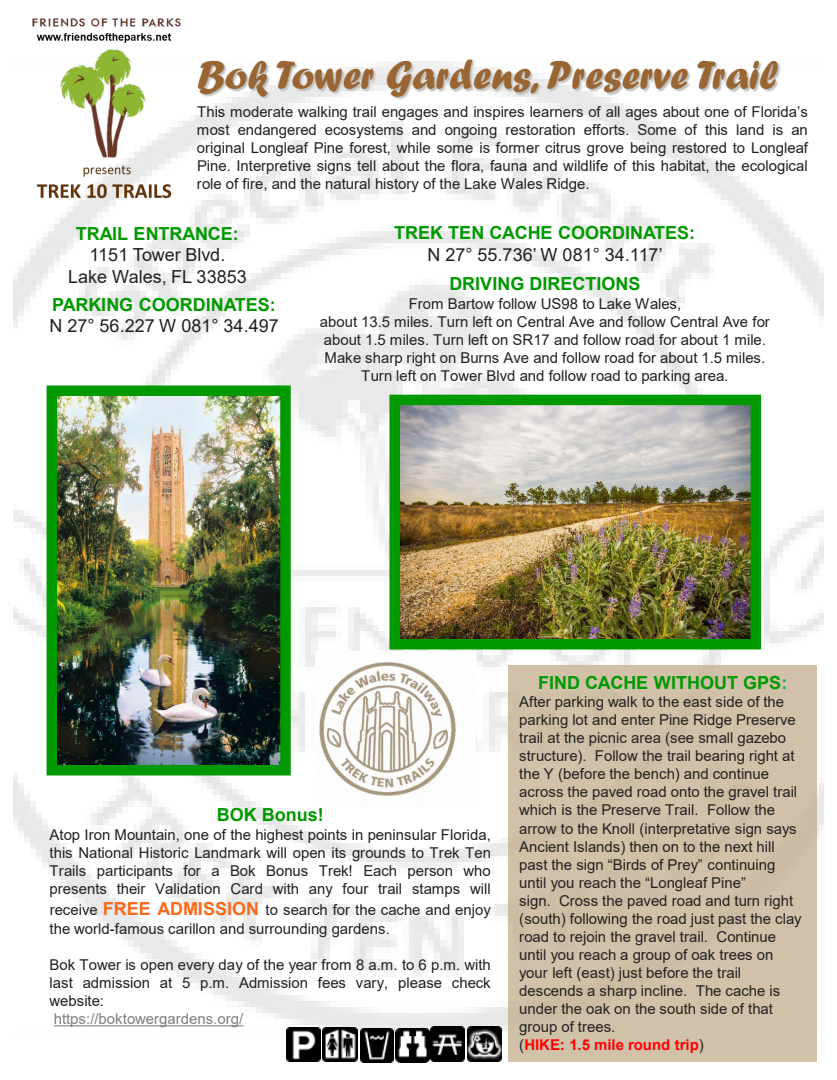
<style>
.page{position:relative;width:837px;height:1080px;background:#fff}
.page>*{position:absolute;margin:0;border:0;box-sizing:border-box;transform-origin:0 0}
.t1{font:42px "Forte";color:#963}
.t2{font:700 18px/21.6px "Arial";color:#090;text-align:center}
.t3{font:18px/21.6px "Arial";letter-spacing:.005em;color:#231f20;text-align:center}
.t4{font:15px/18px "Arial";color:#231f20}
.s1{font-weight:400;color:#231f20}
.s2{font-weight:700;color:#090}
.s3{font-weight:700;font-size:18px;color:#f96a1b}
.s4{color:#7b7d80}
.s5{color:#00b050}
.s6{font-weight:700;color:#f00}
</style>
<div class="page">
<img style="left:14px;top:128px;width:809px;height:934px">
<img style="left:184px;top:60px;width:597px;height:68px">
<svg style="left:54px;top:1025px;width:189px;height:1px"></svg>
<div style="left:508px;top:666px;width:309px;height:396px;background:#d1c1a9"></div>
<img style="left:58px;top:397px;width:222px;height:368px">
<div style="left:47px;top:386px;width:244px;height:390px;border:10px solid #090"></div>
<img style="left:286px;top:1027px;width:34px;height:35px">
<img style="left:323px;top:1027px;width:34px;height:35px">
<img style="left:360px;top:1029px;width:34px;height:34px">
<img style="left:396px;top:1029px;width:34px;height:34px">
<img style="left:468px;top:1027px;width:34px;height:34px">
<img style="left:431px;top:1027px;width:34px;height:34px">
<img style="left:400px;top:406px;width:350px;height:233px">
<div style="left:389px;top:395px;width:372px;height:255px;border:10px solid #090"></div>
<img style="left:316px;top:651px;width:159px;height:157px">
<img style="left:25px;top:18px;width:159px;height:197px">
<p class="t1" style="left:197px;top:51px;width:583px">Bok Tower Gardens, Preserve Trail</p>
<p class="t4" style="left:197px;top:103px;width:612px;text-align:justify">This moderate walking trail engages and inspires learners of all ages about one of Florida’s most endangered ecosystems and ongoing restoration efforts. Some of this land is an original Longleaf Pine forest, while some is former citrus grove being restored to Longleaf Pine. Interpretive signs tell about the flora, fauna and wildlife of this habitat, the ecological role of fire, and the natural history of the Lake Wales Ridge.</p>
<p class="t2" style="left:394px;top:222px;width:303px">TREK TEN CACHE COORDINATES:<br><span class="s1">N 27° 55.736’ W 081° 34.117’</span></p>
<p class="t3" style="left:49px;top:294px;width:231px;text-align:left"><span class="s2">PARKING COORDINATES:<br></span>N 27° 56.227 W 081° 34.497</p>
<p class="t3" style="left:68px;top:222px;width:180px"><span class="s2">TRAIL ENTRANCE:<br></span>1151 Tower Blvd.<br>Lake Wales, FL 33853</p>
<p class="t2" style="left:449px;top:273px;width:193px">DRIVING DIRECTIONS</p>
<p class="t4" style="left:320px;top:294px;width:452px;text-align:center">From Bartow follow US98 to Lake Wales,<br>about 13.5 miles. Turn left on Central Ave and follow Central Ave for about 1.5 miles. Turn left on SR17 and follow road for about 1 mile.<br>Make sharp right on Burns Ave and follow road for about 1.5 miles.<br>Turn left on Tower Blvd and follow road to parking area.</p>
<p class="t2" style="left:217px;top:804px;width:108px">BOK Bonus!</p>
<p class="t4" style="left:50px;top:826px;width:443px;text-align:justify">Atop Iron Mountain, one of the highest points in peninsular Florida, this National Historic Landmark will open its grounds to Trek Ten Trails participants for a Bok Bonus Trek! Each person who presents their Validation Card with any four trail stamps will</p>
<p class="t4" style="left:50px;top:900px;width:443px;line-height:18.8px">receive <span class="s3">FREE ADMISSION</span> to search for the cache and enjoy the world-famous carillon and surrounding gardens.</p>
<p class="t4" style="left:50px;top:955px;width:443px">Bok Tower is open every day of the year from 8 a.m. to 6 p.m. with last admission at 5 p.m. Admission fees vary, please check website:<br><span class="s4">https://boktowergardens.org/</span></p>
<p class="t2" style="left:538px;top:672px;width:251px">FIND CACHE WITHOUT GPS<span class="s5">:</span></p>
<p class="t4" style="left:519px;top:693px;width:284px">After parking walk to the east side of the parking lot and enter Pine Ridge Preserve trail at the picnic area (see small gazebo structure). Follow the trail bearing right at the Y (before the bench) and continue across the paved road onto the gravel trail which is the Preserve Trail. Follow the arrow to the Knoll (interpretative sign says Ancient Islands) then on to the next hill past the sign “Birds of Prey” continuing until you reach the “Longleaf Pine”<br>sign. Cross the paved road and turn right (south) following the road just past the clay road to rejoin the gravel trail. Continue until you reach a group of oak trees on your left (east) just before the trail descends a sharp incline. The cache is under the oak on the south side of that group of trees.<br>(<span class="s6">HIKE: 1.5 mile round trip</span>)</p>
</div>
